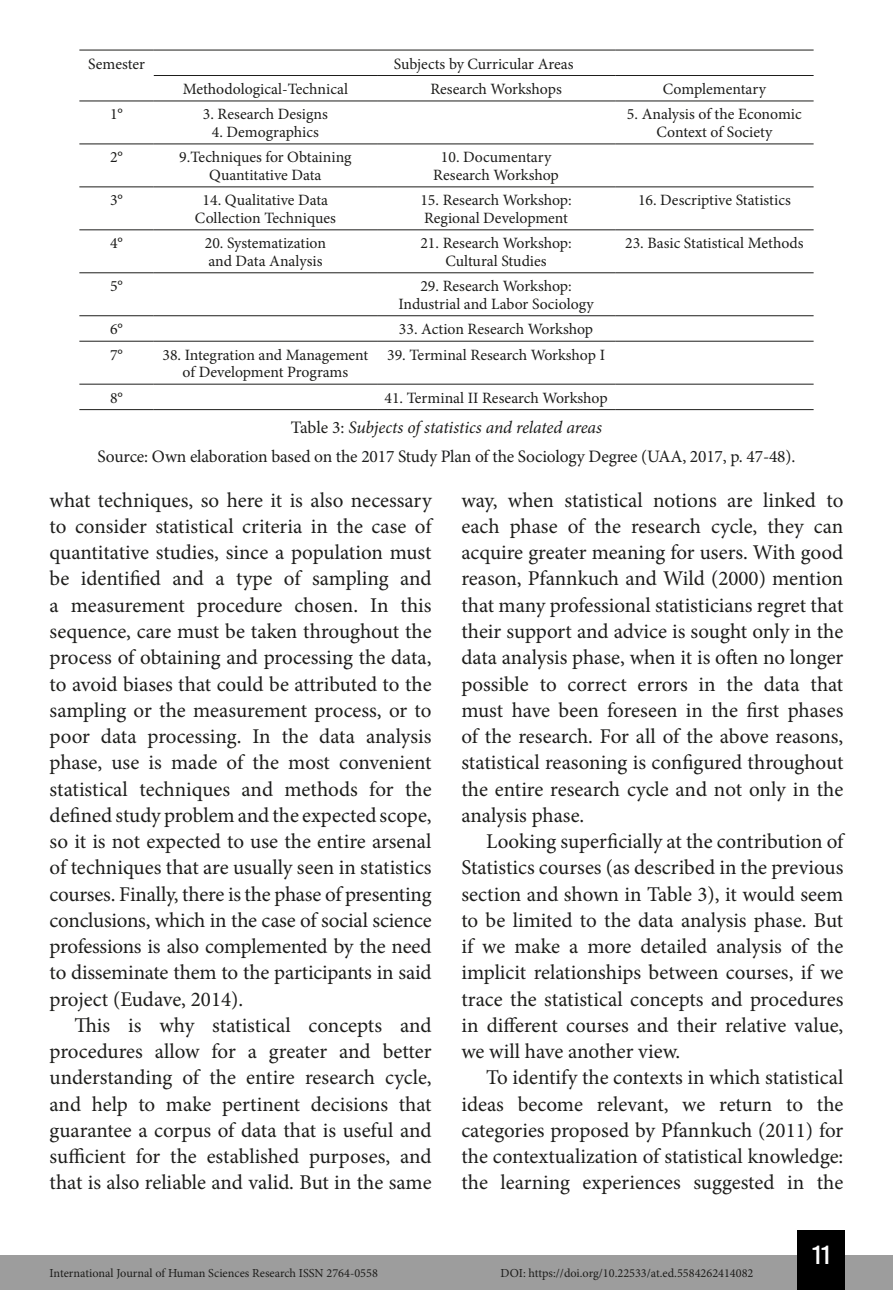
<style>
.page{position:relative;width:893px;height:1290px;background:#fff}
.page>*{position:absolute;margin:0;border:0;box-sizing:border-box;transform-origin:0 0}
.t1{font:26.25px "Bebas Kai";color:#fff}
.TXT{font:21px/26.2px "Minion Pro";letter-spacing:-.005em;color:#1d1d1b;text-align:justify}
.INFO{font:17.5px "Minion Pro";letter-spacing:-.01em;color:#1d1d1b}
.INFO-2{font:italic 17.5px "Minion Pro";letter-spacing:-.01em;color:#1d1d1b}
.Tabela{font:15.75px/17.5px "Minion Pro";color:#1d1d1b;text-align:center}
.t2{font:12.25px "Minion Pro";color:#1d1d1b}
.s1{font-style:normal}
</style>
<div class="page">
<div style="left:0;top:1255px;width:893px;height:35px;background:#9d9d9d"></div>
<div style="left:797px;top:1230px;width:48px;height:60px;background:#000"></div>
<hr style="left:79px;top:50px;width:75px;height:1px;background:#1d1d1b">
<hr style="left:154px;top:50px;width:223px;height:1px;background:#1d1d1b">
<hr style="left:377px;top:50px;width:238px;height:1px;background:#1d1d1b">
<hr style="left:615px;top:50px;width:199px;height:1px;background:#1d1d1b">
<hr style="left:154px;top:75px;width:223px;height:1px;background:#1d1d1b">
<hr style="left:377px;top:75px;width:238px;height:1px;background:#1d1d1b">
<hr style="left:615px;top:75px;width:199px;height:1px;background:#1d1d1b">
<hr style="left:79px;top:101px;width:75px;height:1px;background:#1d1d1b">
<hr style="left:154px;top:101px;width:223px;height:1px;background:#1d1d1b">
<hr style="left:377px;top:101px;width:238px;height:1px;background:#1d1d1b">
<hr style="left:615px;top:101px;width:199px;height:1px;background:#1d1d1b">
<hr style="left:79px;top:143px;width:75px;height:1px;background:#1d1d1b">
<hr style="left:154px;top:143px;width:223px;height:1px;background:#1d1d1b">
<hr style="left:377px;top:143px;width:238px;height:1px;background:#1d1d1b">
<hr style="left:615px;top:143px;width:199px;height:1px;background:#1d1d1b">
<hr style="left:79px;top:186px;width:75px;height:1px;background:#1d1d1b">
<hr style="left:154px;top:186px;width:223px;height:1px;background:#1d1d1b">
<hr style="left:377px;top:186px;width:238px;height:1px;background:#1d1d1b">
<hr style="left:615px;top:186px;width:199px;height:1px;background:#1d1d1b">
<hr style="left:79px;top:229px;width:75px;height:1px;background:#1d1d1b">
<hr style="left:154px;top:229px;width:223px;height:1px;background:#1d1d1b">
<hr style="left:377px;top:229px;width:238px;height:1px;background:#1d1d1b">
<hr style="left:615px;top:229px;width:199px;height:1px;background:#1d1d1b">
<hr style="left:79px;top:272px;width:75px;height:1px;background:#1d1d1b">
<hr style="left:154px;top:272px;width:223px;height:1px;background:#1d1d1b">
<hr style="left:377px;top:272px;width:238px;height:1px;background:#1d1d1b">
<hr style="left:615px;top:272px;width:199px;height:1px;background:#1d1d1b">
<hr style="left:79px;top:315px;width:75px;height:1px;background:#1d1d1b">
<hr style="left:154px;top:315px;width:223px;height:1px;background:#1d1d1b">
<hr style="left:377px;top:315px;width:238px;height:1px;background:#1d1d1b">
<hr style="left:615px;top:315px;width:199px;height:1px;background:#1d1d1b">
<hr style="left:79px;top:341px;width:75px;height:1px;background:#1d1d1b">
<hr style="left:154px;top:341px;width:223px;height:1px;background:#1d1d1b">
<hr style="left:377px;top:341px;width:238px;height:1px;background:#1d1d1b">
<hr style="left:615px;top:341px;width:199px;height:1px;background:#1d1d1b">
<hr style="left:79px;top:384px;width:75px;height:1px;background:#1d1d1b">
<hr style="left:154px;top:384px;width:223px;height:1px;background:#1d1d1b">
<hr style="left:377px;top:384px;width:238px;height:1px;background:#1d1d1b">
<hr style="left:615px;top:384px;width:199px;height:1px;background:#1d1d1b">
<hr style="left:79px;top:409px;width:75px;height:1px;background:#1d1d1b">
<hr style="left:154px;top:409px;width:223px;height:1px;background:#1d1d1b">
<hr style="left:377px;top:409px;width:238px;height:1px;background:#1d1d1b">
<hr style="left:615px;top:409px;width:199px;height:1px;background:#1d1d1b">
<p class="Tabela" style="left:88px;top:55px;width:58px">Semester</p>
<p class="Tabela" style="left:394px;top:55px;width:181px">Subjects by Curricular Areas</p>
<p class="Tabela" style="left:183px;top:80px;width:167px">Methodological-Technical</p>
<p class="Tabela" style="left:430px;top:80px;width:133px">Research Workshops</p>
<p class="Tabela" style="left:663px;top:80px;width:105px">Complementary</p>
<p class="Tabela" style="left:110px;top:106px;width:14px">1°</p>
<p class="Tabela" style="left:203px;top:106px;width:126px">3. Research Designs</p>
<p class="Tabela" style="left:212px;top:123px;width:109px">4. Demographics</p>
<p class="Tabela" style="left:627px;top:106px;width:176px">5. Analysis of the Economic<br>Context of Society</p>
<p class="Tabela" style="left:110px;top:149px;width:14px">2°</p>
<p class="Tabela" style="left:179px;top:149px;width:174px">9.Techniques for Obtaining<br>Quantitative Data</p>
<p class="Tabela" style="left:433px;top:149px;width:127px">10. Documentary<br>Research Workshop</p>
<p class="Tabela" style="left:110px;top:192px;width:14px">3°</p>
<p class="Tabela" style="left:195px;top:192px;width:142px">14. Qualitative Data<br>Collection Techniques</p>
<p class="Tabela" style="left:420px;top:192px;width:153px;text-align:left">15. Research Workshop:<br>Regional Development</p>
<p class="Tabela" style="left:638px;top:192px;width:154px">16. Descriptive Statistics</p>
<p class="Tabela" style="left:110px;top:235px;width:14px">4°</p>
<p class="Tabela" style="left:205px;top:235px;width:123px;text-align:left">20. Systematization and Data Analysis</p>
<p class="Tabela" style="left:420px;top:235px;width:153px">21. Research Workshop:<br>Cultural Studies</p>
<p class="Tabela" style="left:625px;top:235px;width:180px">23. Basic Statistical Methods</p>
<p class="Tabela" style="left:110px;top:277px;width:14px">5°</p>
<p class="Tabela" style="left:398px;top:277px;width:197px">29. Research Workshop:<br>Industrial and Labor Sociology</p>
<p class="Tabela" style="left:110px;top:320px;width:14px">6°</p>
<p class="Tabela" style="left:399px;top:320px;width:196px">33. Action Research Workshop</p>
<p class="Tabela" style="left:110px;top:346px;width:14px">7°</p>
<p class="Tabela" style="left:162px;top:346px;width:207px">38. Integration and Management of Development Programs</p>
<p class="Tabela" style="left:387px;top:346px;width:219px">39. Terminal Research Workshop I</p>
<p class="Tabela" style="left:110px;top:389px;width:14px">8°</p>
<p class="Tabela" style="left:384px;top:389px;width:225px">41. Terminal II Research Workshop</p>
<p class="INFO-2" style="left:291px;top:415px;width:313px"><span class="s1">Table 3:</span> Subjects of statistics and related areas</p>
<p class="INFO" style="left:98px;top:445px;width:699px">Source: Own elaboration based on the 2017 Study Plan of the Sociology Degree (UAA, 2017, p. 47-48).</p>
<p class="TXT" style="left:50px;top:487px;width:384px">what techniques, so here it is also necessary to consider statistical criteria in the case of quantitative studies, since a population must be identified and a type of sampling and a measurement procedure chosen. In this sequence, care must be taken throughout the process of obtaining and processing the data, to avoid biases that could be attributed to the sampling or the measurement process, or to poor data processing. In the data analysis phase, use is made of the most convenient statistical techniques and methods for the defined study problem and the expected scope, so it is not expected to use the entire arsenal of techniques that are usually seen in statistics courses. Finally, there is the phase of presenting conclusions, which in the case of social science professions is also complemented by the need to disseminate them to the participants in said project (Eudave, 2014).</p>
<p class="TXT" style="left:50px;top:1012px;width:383px;text-indent:25px">This is why statistical concepts and procedures allow for a greater and better understanding of the entire research cycle, and help to make pertinent decisions that guarantee a corpus of data that is useful and sufficient for the established purposes, and that is also reliable and valid. But in the same</p>
<p class="TXT" style="left:461px;top:487px;width:384px">way, when statistical notions are linked to each phase of the research cycle, they can acquire greater meaning for users. With good reason, Pfannkuch and Wild (2000) mention that many professional statisticians regret that their support and advice is sought only in the data analysis phase, when it is often no longer possible to correct errors in the data that must have been foreseen in the first phases of the research. For all of the above reasons, statistical reasoning is configured throughout the entire research cycle and not only in the analysis phase.</p>
<p class="TXT" style="left:461px;top:828px;width:384px;text-indent:25px">Looking superficially at the contribution of Statistics courses (as described in the previous section and shown in Table 3), it would seem to be limited to the data analysis phase. But if we make a more detailed analysis of the implicit relationships between courses, if we trace the statistical concepts and procedures in different courses and their relative value, we will have another view.</p>
<p class="TXT" style="left:461px;top:1064px;width:384px;text-indent:25px">To identify the contexts in which statistical ideas become relevant, we return to the categories proposed by Pfannkuch (2011) for the contextualization of statistical knowledge: the learning experiences suggested in the</p>
<p class="t2" style="left:50px;top:1265px;width:330px">International Journal of Human Sciences Research ISSN 2764-0558</p>
<p class="t2" style="left:501px;top:1265px;width:254px">DOI: https://doi.org/10.22533/at.ed.5584262414082</p>
<p class="t1" style="left:812px;top:1241px;width:19px">11</p>
</div>
